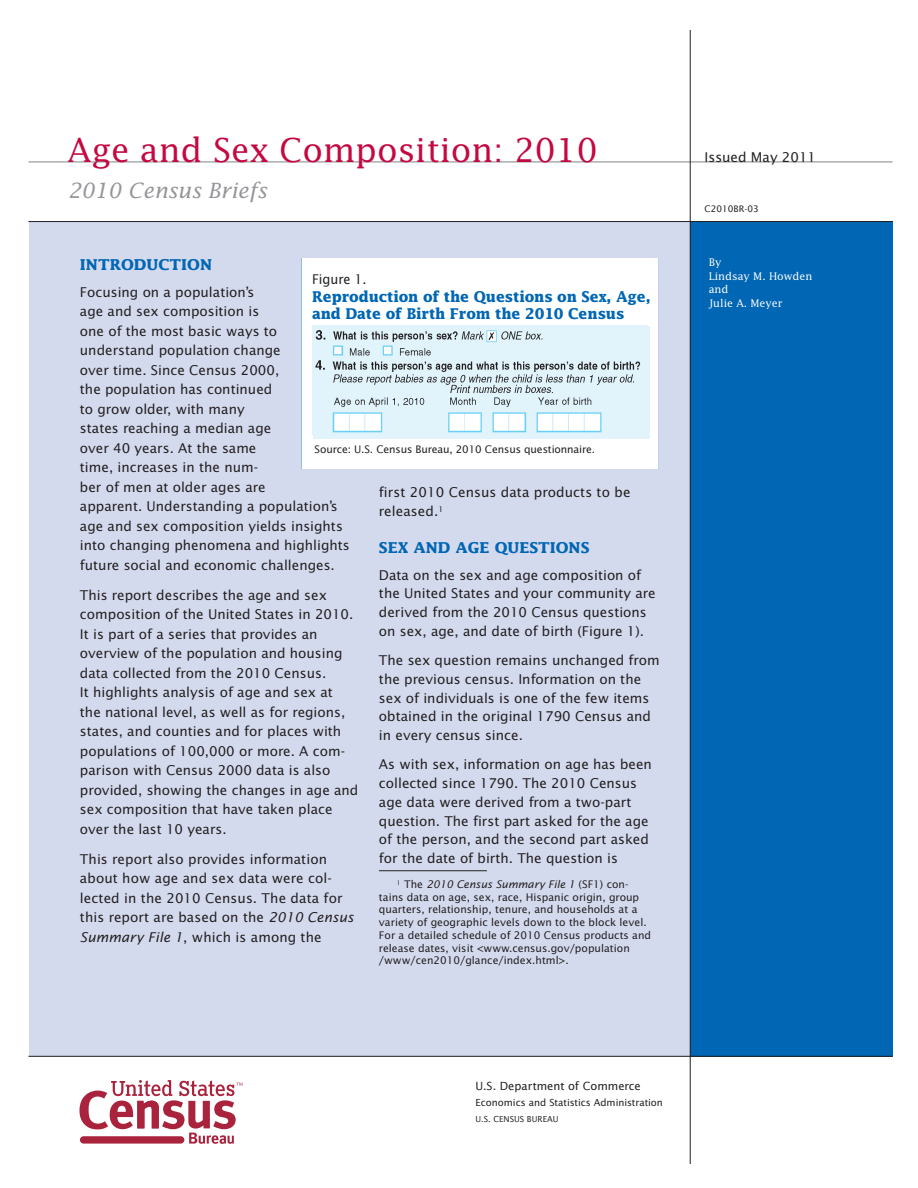
<style>
.page{position:relative;width:918px;height:1188px;background:#fff}
.page>*{position:absolute;margin:0;border:0;box-sizing:border-box;transform-origin:0 0}
.t1{font:33px "Lucida";color:#c40941}
.t2{font:italic 21px "Lucida";color:#939598}
.subhead1{font:700 15px "Lucida";color:#0166b3}
.t3{font:700 14.85px/17.9px "Lucida";letter-spacing:-.01em;color:#0166b3;scale:.95 1}
.body_text{font:13.5px/19.5px "Lucida Sans";color:#231f20}
.t4{font:13.35px "Lucida Sans";color:#231f20;scale:.95 1}
.t5{font:11.25px "Lucida Sans";color:#231f20}
.footnote{font:10.5px/12.8px "Lucida Sans";color:#231f20}
.author{font:10.5px/13.5px "Lucida";color:#fff}
.t6{font:9.75px "Lucida Sans";color:#231f20}
.t7{font:9px "Lucida Sans";color:#231f20}
.t8{font:8.25px "Lucida Sans";color:#231f20}
.s1{font-style:italic}
</style>
<div class="page">
<div style="left:29px;top:221px;width:662px;height:836px;background:#d4daee"></div>
<div style="left:690px;top:221px;width:202px;height:836px;background:#0166b3"></div>
<hr style="left:28px;top:162px;width:864px;height:1px;background:#808285">
<hr style="left:28px;top:1056px;width:864px;height:1px;background:#231f20">
<hr style="left:690px;top:30px;width:1px;height:1134px;background:#231f20">
<hr style="left:28px;top:221px;width:864px;height:1px;background:#231f20">
<hr style="left:379px;top:870px;width:108px;height:1px;background:#231f20">
<svg style="left:80px;top:1080px;width:162px;height:64px"></svg>
<div style="left:302px;top:258px;width:356px;height:211px;background:#fff"></div>
<div style="left:313px;top:327px;width:336px;height:112px;background:#e2f3fb"></div>
<img style="left:312px;top:326px;width:336px;height:108px">
<h1 class="t1" style="left:68px;top:130px;width:531px">Age and Sex Composition: 2010</h1>
<h2 class="t2" style="left:68px;top:178px;width:201px">2010 Census Briefs</h2>
<p class="subhead1" style="left:80px;top:255px;width:134px">INTRODUCTION</p>
<p class="body_text" style="left:80px;top:283px;width:271px">Focusing on a population’s<br>age and sex composition is<br>one of the most basic ways to understand population change<br>over time. Since Census 2000,<br>the population has continued<br>to grow older, with many<br>states reaching a median age<br>over 40 years. At the same<br>time, increases in the num-<br>ber of men at older ages are<br>apparent. Understanding a population’s age and sex composition yields insights into changing phenomena and highlights future social and economic challenges.</p>
<p class="body_text" style="left:80px;top:585px;width:280px">This report describes the age and sex composition of the United States in 2010.<br>It is part of a series that provides an overview of the population and housing data collected from the 2010 Census.<br>It highlights analysis of age and sex at<br>the national level, as well as for regions, states, and counties and for places with populations of 100,000 or more. A com&shy;parison with Census 2000 data is also provided, showing the changes in age and sex composition that have taken place over the last 10 years.</p>
<p class="body_text" style="left:80px;top:849px;width:275px">This report also provides information about how age and sex data were col&shy;lected in the 2010 Census. The data for this report are based on the <span class="s1">2010 Census Summary File 1</span>, which is among the</p>
<p class="t4" style="left:312px;top:271px;width:59px">Figure 1.</p>
<p class="t3" style="left:312px;top:287px;width:358px">Reproduction of the Questions on Sex, Age, and Date of Birth From the 2010 Census</p>
<p class="footnote" style="left:315px;top:443px;width:282px">Source: U.S. Census Bureau, 2010 Census questionnaire.</p>
<p class="body_text" style="left:379px;top:482px;width:253px">first 2010 Census data products to be released.<sup>1</sup></p>
<p class="subhead1" style="left:379px;top:539px;width:212px">SEX AND AGE QUESTIONS</p>
<p class="body_text" style="left:379px;top:566px;width:278px;line-height:18.8px">Data on the sex and age composition of the United States and your community are derived from the 2010 Census questions on sex, age, and date of birth (Figure 1).</p>
<p class="body_text" style="left:379px;top:651px;width:282px;line-height:18.8px">The sex question remains unchanged from the previous census. Information on the sex of individuals is one of the few items obtained in the original 1790 Census and in every census since.</p>
<p class="body_text" style="left:379px;top:755px;width:275px;line-height:18.8px">As with sex, information on age has been collected since 1790. The 2010 Census age data were derived from a two-part question. The first part asked for the age of the person, and the second part asked for the date of birth. The question is</p>
<p class="footnote" style="left:379px;top:878px;width:274px;text-indent:18px"><sup>1</sup> The <span class="s1">2010 Census Summary File 1</span> (SF1) con&shy;tains data on age, sex, race, Hispanic origin, group quarters, relationship, tenure, and households at a variety of geographic levels down to the block level.<br>For a detailed schedule of 2010 Census products and release dates, visit &lt;www.census.gov/population /www/cen2010/glance/index.html&gt;.</p>
<p class="body_text" style="left:705px;top:148px;width:113px">Issued May 2011</p>
<p class="t7" style="left:705px;top:204px;width:56px">C2010BR-03</p>
<p class="author" style="left:709px;top:256px;width:105px">By<br>Lindsay M. Howden and<br>Julie A. Meyer</p>
<p class="t5" style="left:476px;top:1080px;width:167px">U.S. Department of Commerce</p>
<p class="t6" style="left:476px;top:1097px;width:189px">Economics and Statistics Administration</p>
<p class="t8" style="left:476px;top:1114px;width:85px">U.S. CENSUS BUREAU</p>
</div>
